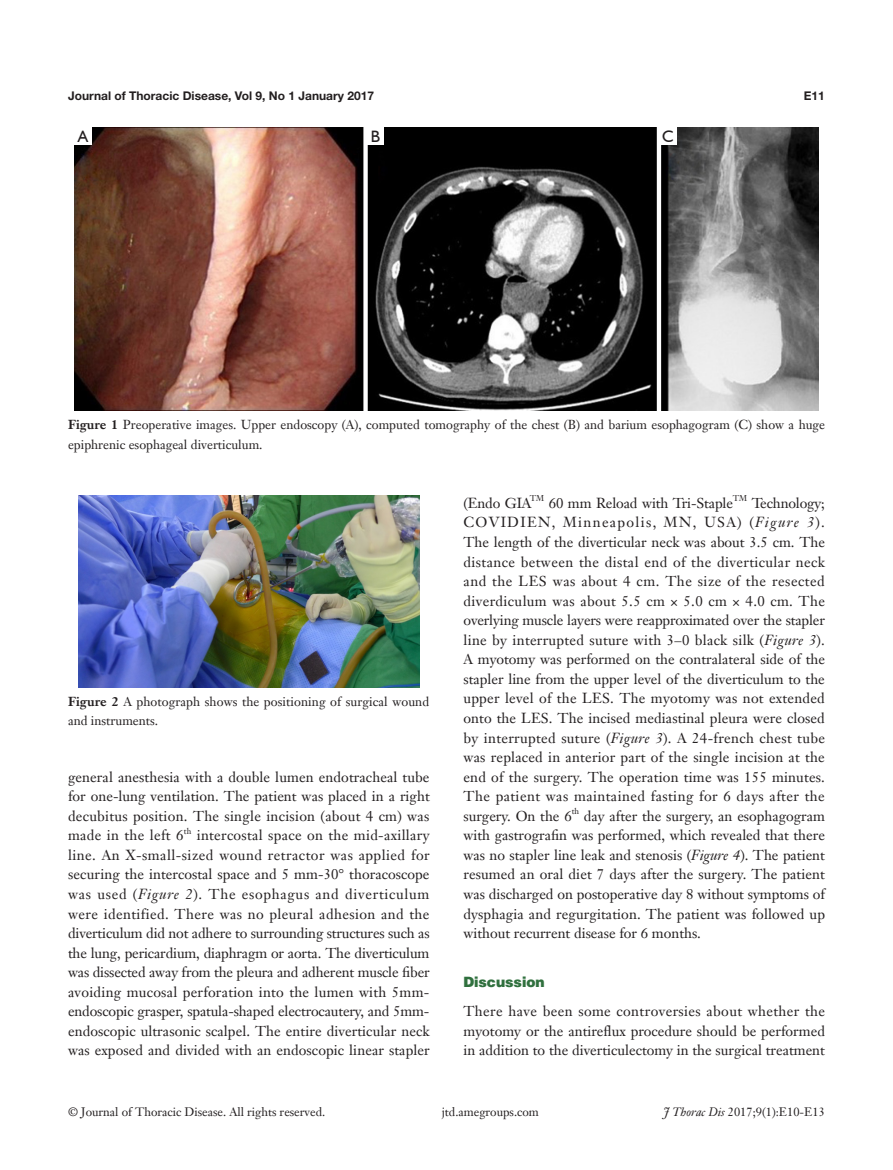
<style>
.page{position:relative;width:893px;height:1170px;background:#fff}
.page>*{position:absolute;margin:0;border:0;box-sizing:border-box;transform-origin:0 0}
.Cite{font:16.5px "Humanist 521 BT";color:#231f20}
.t1{font:14.25px/19.5px "Janson Text LT";letter-spacing:.005em;color:#231f20;text-align:justify}
.一级标题-6_5{font:900 14.25px "Helvetica";color:#30703e}
.t2{font:12.75px/19.5px "Janson Text LT";color:#231f20}
.t3{font:12px "Janson Text LT";color:#231f20}
.t4{font:700 12px "Helvetica Neue LT Pro";color:#231f20}
.t5{font:8.25px "Janson Text LT";letter-spacing:-.005em;color:#231f20}
.s1{font-weight:700}
.s2{font-style:italic}
</style>
<div class="page">
<img style="left:79px;top:496px;width:340px;height:191px">
<img style="left:74px;top:128px;width:745px;height:282px">
<div style="left:74px;top:128px;width:17px;height:17px;background:#fff"></div>
<div style="left:367px;top:128px;width:17px;height:17px;background:#fff"></div>
<div style="left:659px;top:128px;width:17px;height:17px;background:#fff"></div>
<p class="t4" style="left:68px;top:88px;width:308px">Journal of Thoracic Disease, Vol 9, No 1 January 2017</p>
<p class="t4" style="left:804px;top:88px;width:23px">E11</p>
<p class="Cite" style="left:78px;top:126px;width:12px">A</p>
<p class="Cite" style="left:371px;top:126px;width:11px">B</p>
<p class="Cite" style="left:662px;top:126px;width:13px">C</p>
<p class="t2" style="left:68px;top:415px;width:759px"><span class="s1">Figure 1</span> Preoperative images. Upper endoscopy (A), computed tomography of the chest (B) and barium esophagogram (C) show a huge epiphrenic esophageal diverticulum.</p>
<p class="t2" style="left:68px;top:691px;width:363px"><span class="s1">Figure 2</span> A photograph shows the positioning of surgical wound and instruments.</p>
<p class="t1" style="left:68px;top:767px;width:363px">general anesthesia with a double lumen endotracheal tube for one-lung ventilation. The patient was placed in a right decubitus position. The single incision (about 4 cm) was made in the left 6</p>
<p class="t5" style="left:184px;top:825px;width:9px">th</p>
<p class="t1" style="left:68px;top:825px;width:363px;text-indent:129px">intercostal space on the mid-axillary line. An X-small-sized wound retractor was applied for securing the intercostal space and 5 mm-30° thoracoscope was used (<span class="s2">Figure 2</span>). The esophagus and diverticulum were identified. There was no pleural adhesion and the diverticulum did not adhere to surrounding structures such as the lung, pericardium, diaphragm or aorta. The diverticulum was dissected away from the pleura and adherent muscle fiber avoiding mucosal perforation into the lumen with 5mm&shy;endoscopic grasper, spatula-shaped electrocautery, and 5mm&shy;endoscopic ultrasonic scalpel. The entire diverticular neck was exposed and divided with an endoscopic linear stapler</p>
<p class="t5" style="left:530px;top:493px;width:16px">TM</p>
<p class="t1" style="left:549px;top:493px;width:186px">60 mm Reload with Tri-Staple</p>
<p class="t5" style="left:733px;top:493px;width:16px">TM</p>
<p class="t1" style="left:463px;top:493px;width:363px;text-indent:288px">Technology; COVIDIEN, Minneapolis, MN, USA) (<span class="s2">Figure 3</span>).<br>The length of the diverticular neck was about 3.5 cm. The distance between the distal end of the diverticular neck and the LES was about 4 cm. The size of the resected diverdiculum was about 5.5 cm × 5.0 cm × 4.0 cm. The overlying muscle layers were reapproximated over the stapler line by interrupted suture with 3–0 black silk (<span class="s2">Figure 3</span>).<br>A myotomy was performed on the contralateral side of the stapler line from the upper level of the diverticulum to the upper level of the LES. The myotomy was not extended onto the LES. The incised mediastinal pleura were closed by interrupted suture (<span class="s2">Figure 3</span>). A 24-french chest tube was replaced in anterior part of the single incision at the end of the surgery. The operation time was 155 minutes.<br>The patient was maintained fasting for 6 days after the surgery. On the 6</p>
<p class="t1" style="left:463px;top:493px;width:69px">(Endo GIA</p>
<p class="t5" style="left:572px;top:805px;width:9px">th</p>
<p class="t1" style="left:463px;top:805px;width:363px;text-indent:120px">day after the surgery, an esophagogram with gastrografin was performed, which revealed that there was no stapler line leak and stenosis (<span class="s2">Figure 4</span>). The patient resumed an oral diet 7 days after the surgery. The patient was discharged on postoperative day 8 without symptoms of dysphagia and regurgitation. The patient was followed up without recurrent disease for 6 months.</p>
<p class="一级标题-6_5" style="left:463px;top:972px;width:83px">Discussion</p>
<p class="t1" style="left:463px;top:1001px;width:363px">There have been some controversies about whether the myotomy or the antireflux procedure should be performed in addition to the diverticulectomy in the surgical treatment</p>
<p class="t3" style="left:68px;top:1104px;width:259px">© Journal of Thoracic Disease. All rights reserved.</p>
<p class="t3" style="left:442px;top:1104px;width:99px">jtd.amegroups.com</p>
<p class="t3" style="left:664px;top:1104px;width:163px"><span class="s2">J Thorac Dis</span> 2017;9(1):E10-E13</p>
</div>
